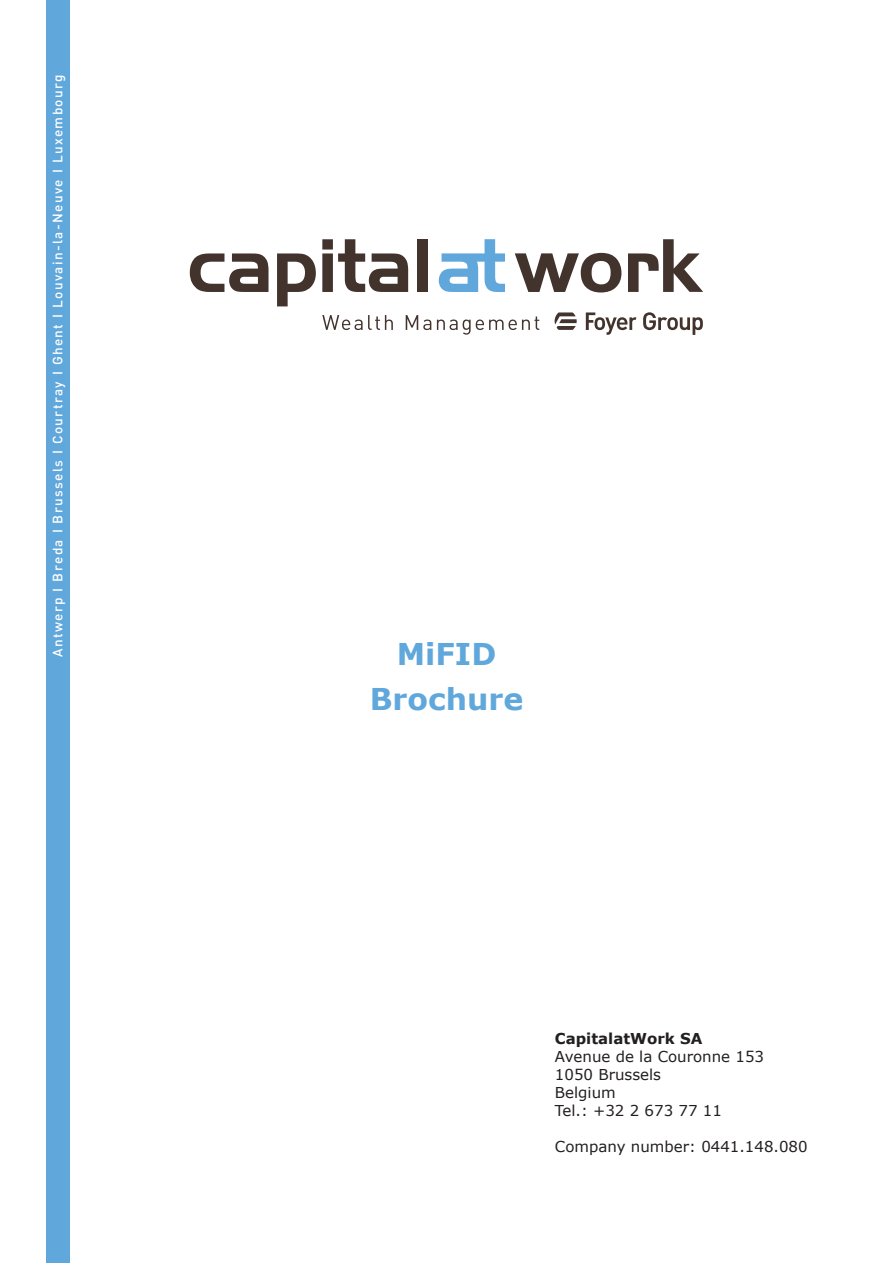
<style>
.page{position:relative;width:893px;height:1263px;background:#fff}
.page>*{position:absolute;margin:0;border:0;box-sizing:border-box;transform-origin:0 0}
.t1{font:700 30px/45px "Verdana";color:#60a7db;text-align:center}
.t2{font:15px/18px "Verdana";color:#231f20}
.t3{font:700 15px "Verdana";color:#231f20}
.t4{font:500 13.5px "DIN";letter-spacing:.1em;color:#fff}
</style>
<div class="page">
<svg style="left:322px;top:315px;width:71px;height:15px"></svg>
<svg style="left:406px;top:315px;width:25px;height:15px"></svg>
<svg style="left:437px;top:316px;width:102px;height:19px"></svg>
<svg style="left:190px;top:253px;width:78px;height:39px"></svg>
<svg style="left:277px;top:253px;width:39px;height:53px"></svg>
<svg style="left:322px;top:239px;width:86px;height:53px"></svg>
<div style="left:417px;top:239px;width:10px;height:53px;background:#42332d"></div>
<svg style="left:515px;top:253px;width:106px;height:39px"></svg>
<svg style="left:628px;top:239px;width:75px;height:53px"></svg>
<svg style="left:439px;top:239px;width:66px;height:53px"></svg>
<svg style="left:555px;top:312px;width:22px;height:18px"></svg>
<svg style="left:586px;top:312px;width:117px;height:23px"></svg>
<div style="left:47px;top:0;width:23px;height:1263px;background:#60a7db"></div>
<p class="t4" style="left:49px;top:657px;width:584px;rotate:-90deg">Antwerp I Breda I Brussels I Courtray I Ghent I Louvain-la-Neuve I Luxembourg</p>
<h1 class="t1" style="left:370px;top:632px;width:155px">MiFID<br>Brochure</h1>
<p class="t3" style="left:555px;top:1029px;width:149px">CapitalatWork SA</p>
<p class="t2" style="left:555px;top:1048px;width:211px">Avenue de la Couronne 153<br>1050 Brussels<br>Belgium<br>Tel.: +32 2 673 77 11</p>
<p class="t2" style="left:555px;top:1138px;width:254px">Company number: 0441.148.080</p>
</div>
